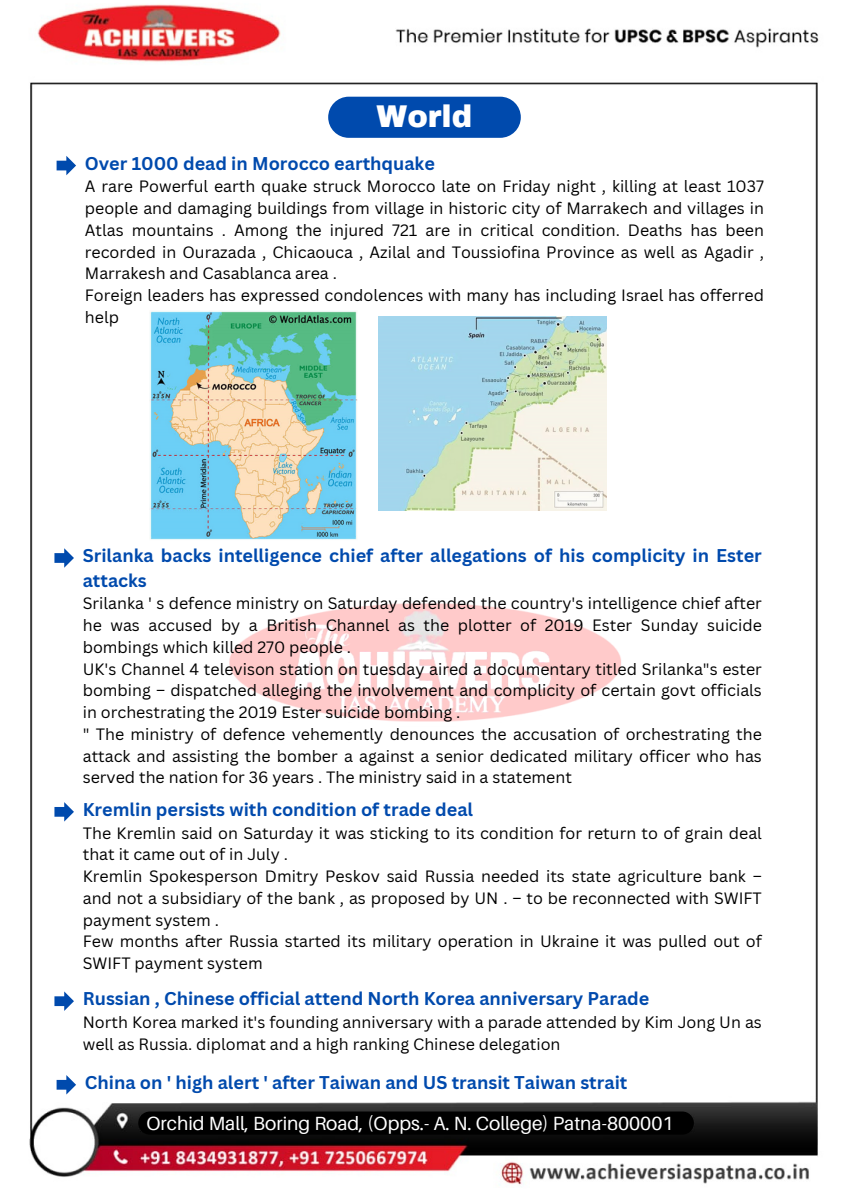
<style>
.page{position:relative;width:849px;height:1200px;background:#fff}
.page>*{position:absolute;margin:0;border:0;box-sizing:border-box;transform-origin:0 0}
.t1{font:900 30.8px "Archivo";color:#fff}
.t2{font:19.1px "Aileron";color:#fff}
.t3{font:700 18px/24.8px "Canva Sans";color:#004aad}
.t4{font:16px/21.8px "Canva Sans";color:#000;text-align:justify}
</style>
<div class="page">
<img style="left:29px;top:4px;width:790px;height:1181px">
<img style="left:210px;top:572px;width:433px;height:184px">
<svg style="left:57px;top:156px;width:19px;height:19px"></svg>
<svg style="left:54px;top:548px;width:20px;height:20px"></svg>
<svg style="left:54px;top:802px;width:20px;height:20px"></svg>
<img style="left:149px;top:311px;width:208px;height:229px">
<img style="left:378px;top:317px;width:228px;height:193px">
<div style="left:328px;top:97px;width:192px;height:41px;background:#004aad;border-radius:21px"></div>
<div style="left:138px;top:1112px;width:555px;height:23px;background:#000;border-radius:12px"></div>
<svg style="left:54px;top:991px;width:20px;height:20px"></svg>
<svg style="left:57px;top:1075px;width:19px;height:20px"></svg>
<p class="t1" style="left:376px;top:100px;width:97px">World</p>
<p class="t3" style="left:85px;top:150px;width:351px">Over 1000 dead in Morocco earthquake</p>
<p class="t4" style="left:85px;top:175px;width:680px">A rare Powerful earth quake struck Morocco late on Friday night , killing at least 1037 people and damaging buildings from village in historic city of Marrakech and villages in Atlas mountains . Among the injured 721 are in critical condition. Deaths has been recorded in Ourazada , Chicaouca , Azilal and Toussiofina Province as well as Agadir , Marrakesh and Casablanca area .</p>
<p class="t4" style="left:85px;top:284px;width:680px">Foreign leaders has expressed condolences with many has including Israel has offerred help</p>
<p class="t3" style="left:83px;top:543px;width:680px">Srilanka backs intelligence chief after allegations of his complicity in Ester attacks</p>
<p class="t4" style="left:83px;top:592px;width:680px">Srilanka ' s defence ministry on Saturday defended the country's intelligence chief after he was accused by a British Channel as the plotter of 2019 Ester Sunday suicide bombings which killed 270 people .</p>
<p class="t4" style="left:83px;top:658px;width:680px">UK's Channel 4 televison station on tuesday aired a documentary titled Srilanka"s ester bombing – dispatched alleging the involvement and complicity of certain govt officials in orchestrating the 2019 Ester suicide bombing .</p>
<p class="t4" style="left:83px;top:723px;width:680px">" The ministry of defence vehemently denounces the accusation of orchestrating the attack and assisting the bomber a against a senior dedicated military officer who has served the nation for 36 years . The ministry said in a statement</p>
<p class="t3" style="left:83px;top:797px;width:392px">Kremlin persists with condition of trade deal</p>
<p class="t4" style="left:83px;top:821px;width:680px">The Kremlin said on Saturday it was sticking to its condition for return to of grain deal that it came out of in July .</p>
<p class="t4" style="left:83px;top:865px;width:680px">Kremlin Spokesperson Dmitry Peskov said Russia needed its state agriculture bank – and not a subsidiary of the bank , as proposed by UN . – to be reconnected with SWIFT payment system .</p>
<p class="t4" style="left:83px;top:930px;width:680px">Few months after Russia started its military operation in Ukraine it was pulled out of<br>SWIFT payment system</p>
<p class="t3" style="left:83px;top:986px;width:568px">Russian , Chinese official attend North Korea anniversary Parade</p>
<p class="t4" style="left:83px;top:1011px;width:680px">North Korea marked it's founding anniversary with a parade attended by Kim Jong Un as well as Russia. diplomat and a high ranking Chinese delegation</p>
<p class="t3" style="left:85px;top:1070px;width:544px">China on ' high alert ' after Taiwan and US transit Taiwan strait</p>
<p class="t2" style="left:146px;top:1111px;width:528px">Orchid Mall, Boring Road, (Opps.- A. N. College) Patna-800001</p>
</div>
